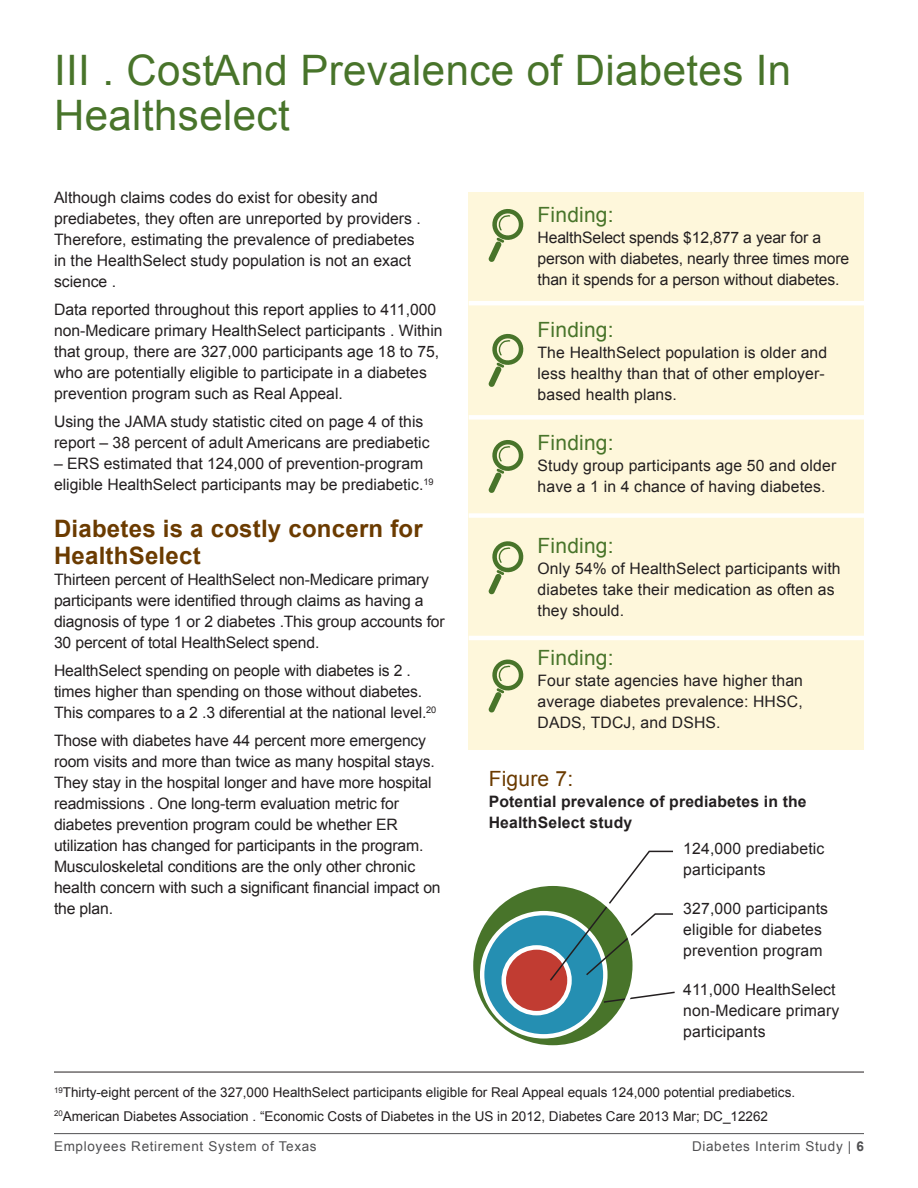
<style>
.page{position:relative;width:918px;height:1188px;background:#fff}
.page>*{position:absolute;margin:0;border:0;box-sizing:border-box;transform-origin:0 0}
.t1{font:42px/45px "Arial";letter-spacing:.01em;color:#48742a}
.t2{font:700 24px/27px "Arial";letter-spacing:.01em;color:#6b3b00}
.t3{font:21px "Arial";letter-spacing:.01em;color:#48742a}
.t4{font:21px "Arial";letter-spacing:.01em;color:#6b3b00}
.t5{font:15.75px/21px "Arial";color:#231f20}
.t6{font:15.75px/21px "Arial";letter-spacing:-.01em;color:#231f20}
.t7{font:700 15.75px/21px "Arial";letter-spacing:.01em;color:#231f20}
.t8{font:13.5px/23.2px "Arial";color:#231f20}
.t9{font:13.5px "Arial";letter-spacing:.05em;color:#505052}
.s1{font-style:inherit}
.s2{font-weight:700}
</style>
<div class="page">
<hr style="left:54px;top:1133px;width:810px;height:1px;background:#505052">
<div style="left:469px;top:192px;width:395px;height:558px;background:#fef7db"></div>
<svg style="left:488px;top:209px;width:36px;height:53px"></svg>
<svg style="left:488px;top:333px;width:36px;height:54px"></svg>
<svg style="left:488px;top:440px;width:36px;height:53px"></svg>
<svg style="left:488px;top:541px;width:36px;height:54px"></svg>
<svg style="left:488px;top:659px;width:36px;height:54px"></svg>
<hr style="left:469px;top:301px;width:395px;height:4px;background:#fff">
<div style="left:469px;top:415px;width:395px;height:5px;background:#fff"></div>
<div style="left:469px;top:513px;width:395px;height:5px;background:#fff"></div>
<hr style="left:469px;top:636px;width:395px;height:4px;background:#fff">
<hr style="left:54px;top:1072px;width:810px;height:1px;background:#231f20">
<svg style="left:471px;top:884px;width:164px;height:164px;fill:#48742a"></svg>
<div style="left:482px;top:913px;width:123px;height:123px;background:#258fb2;border-radius:50%"></div>
<div style="left:480px;top:911px;width:128px;height:128px;border:4px solid #fff;border-radius:50%"></div>
<div style="left:504px;top:947px;width:66px;height:66px;background:#c13c32;border-radius:50%"></div>
<div style="left:502px;top:945px;width:70px;height:70px;border:4px solid #fff;border-radius:50%"></div>
<svg style="left:548px;top:850px;width:125px;height:132px"></svg>
<svg style="left:602px;top:991px;width:73px;height:13px"></svg>
<div style="left:469px;top:881px;width:168px;height:169px;border:4px solid #fff;border-radius:50%"></div>
<h1 class="t1" style="left:54px;top:48px;width:739px">III . CostAnd Prevalence of Diabetes In<br>Healthselect</h1>
<p class="t5" style="left:54px;top:187px;width:368px">Although claims codes do exist for obesity and prediabetes, they often are unreported by providers .<br>Therefore, estimating the prevalence of prediabetes in the HealthSelect study population is not an exact science .</p>
<p class="t5" style="left:54px;top:299px;width:390px">Data reported throughout this report applies to 411,000 non-Medicare primary HealthSelect participants . Within that group, there are 327,000 participants age 18 to 75, who are potentially eligible to participate in a diabetes prevention program such as Real Appeal <span class="s1">.</span></p>
<p class="t5" style="left:54px;top:411px;width:377px">Using the JAMA study statistic cited on page 4 of this report – 38 percent of adult Americans are prediabetic</p>
<p class="t5" style="left:54px;top:453px;width:381px">– ERS estimated that 124,000 of prevention-program eligible HealthSelect participants may be prediabetic <span class="s1">.</span><sup>19</sup></p>
<h2 class="t2" style="left:54px;top:516px;width:370px">Diabetes is a costly concern for<br>HealthSelect</h2>
<p class="t5" style="left:54px;top:569px;width:392px">Thirteen percent of HealthSelect non-Medicare primary participants were identified through claims as having a diagnosis of type 1 or 2 diabetes .This group accounts for <span class="s1">30 percent of total HealthSelect spend .</span></p>
<p class="t6" style="left:54px;top:660px;width:384px"><span class="s1">HealthSelect spending on people with diabetes is 2 . </span>times higher than spending on those without diabetes .<br><span class="s1">This compares to a 2 .3 di</span>ferential at the national level .<sup>20</sup></p>
<p class="t5" style="left:54px;top:730px;width:388px">Those with diabetes have 44 percent more emergency <span class="s1">room visits and more than twice as many hospital stays .<br></span>They stay in the hospital longer and have more hospital readmissions . One long-term evaluation metric for diabetes prevention program could be whether ER utilization has changed for participants in the program <span class="s1">.<br></span>Musculoskeletal conditions are the only other chronic health concern with such a significant financial impact on the plan <span class="s1">.</span></p>
<h3 class="t3" style="left:538px;top:201px;width:78px">Finding:</h3>
<p class="t5" style="left:538px;top:227px;width:313px">HealthSelect spends $12,877 a year for a person with diabetes, nearly three times more than it spends for a person without diabetes <span class="s1">.</span></p>
<h3 class="t3" style="left:538px;top:315px;width:78px">Finding:</h3>
<p class="t5" style="left:538px;top:342px;width:291px">The HealthSelect population is older and less healthy than that of other employer&shy;based health plans <span class="s1">.</span></p>
<h3 class="t3" style="left:538px;top:429px;width:78px">Finding:</h3>
<p class="t5" style="left:538px;top:456px;width:300px">Study group participants age 50 and older <span class="s1">have a 1 in 4 chance of having diabetes .</span></p>
<h3 class="t3" style="left:538px;top:532px;width:78px">Finding:</h3>
<p class="t5" style="left:538px;top:559px;width:305px">Only 54% of HealthSelect participants with diabetes take their medication as often as they should <span class="s1">.</span></p>
<h3 class="t3" style="left:538px;top:644px;width:78px">Finding:</h3>
<p class="t5" style="left:538px;top:670px;width:267px;text-align:justify">Four state agencies have higher than average diabetes prevalence: HHSC, DADS, TDCJ, and DSHS <span class="s1">.</span></p>
<p class="t4" style="left:489px;top:765px;width:86px">Figure 7:</p>
<p class="t7" style="left:489px;top:791px;width:320px">Potential prevalence of prediabetes in the<br>HealthSelect study</p>
<p class="t5" style="left:683px;top:838px;width:143px">124,000 prediabetic participants</p>
<p class="t5" style="left:683px;top:898px;width:146px">327,000 participants eligible for diabetes prevention program</p>
<p class="t5" style="left:683px;top:979px;width:158px">411,000 HealthSelect non-Medicare primary participants</p>
<p class="t8" style="left:54px;top:1081px;width:743px"><sup>19</sup>Thirty-eight percent of the 327,000 HealthSelect participants eligible for Real <span class="s1">Appeal equals 124,000 potential prediabetics .<br></span><sup>20</sup>American Diabetes Association . “Economic Costs of Diabetes in the US in 2012, Diabetes Care 2013 Mar; DC_12262</p>
<p class="t9" style="left:54px;top:1137px;width:264px">Employees Retirement System of Texas</p>
<p class="t9" style="left:692px;top:1137px;width:173px">Diabetes Interim Study | <span class="s2">6</span></p>
</div>
